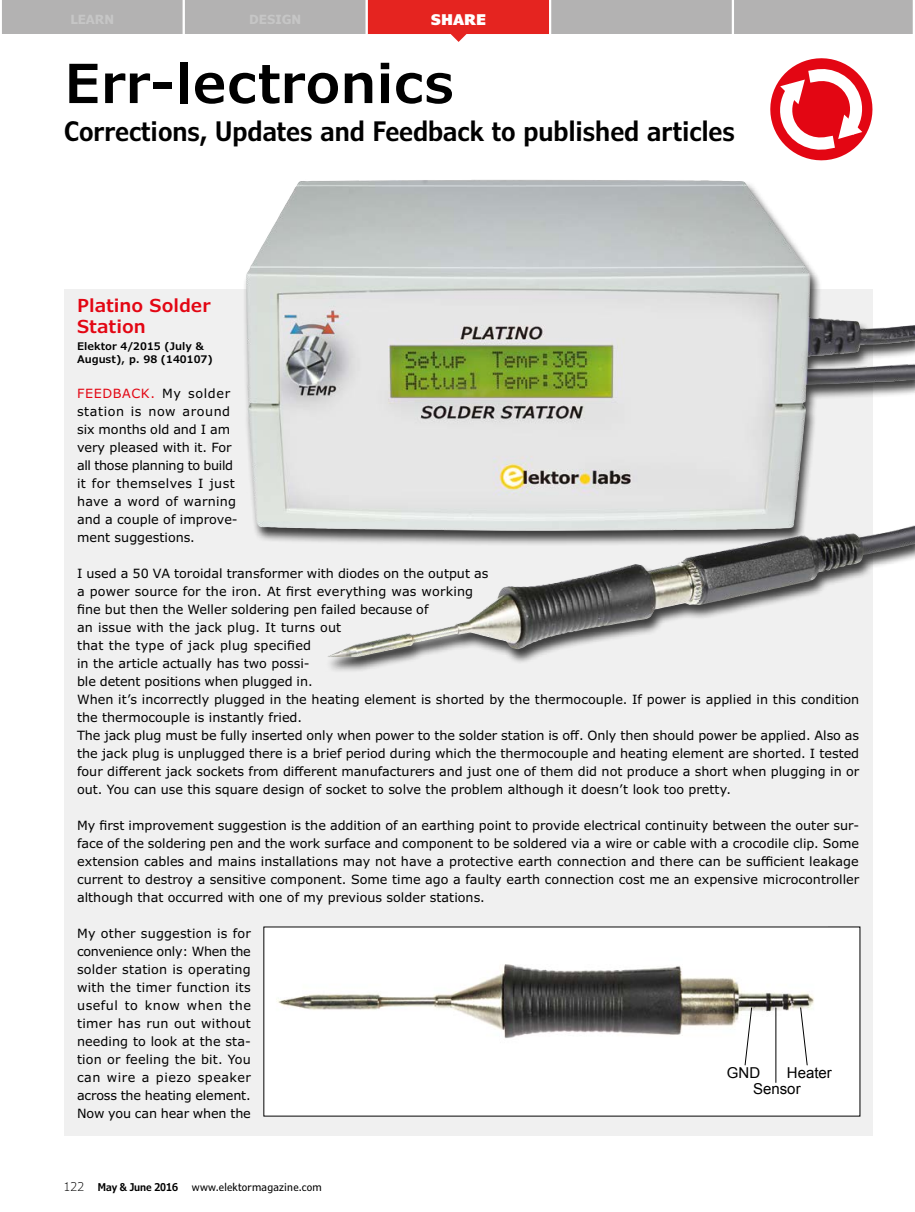
<style>
.page{position:relative;width:915px;height:1212px;background:#fff}
.page>*{position:absolute;margin:0;border:0;box-sizing:border-box;transform-origin:0 0}
.t1{font:600 54px "Verdana Pro";color:#000}
.t2{font:600 condensed 27px "Verdana Pro";color:#000}
.t3{font:700 condensed 21px "Verdana Pro";color:#fff}
.t4{font:600 18px/21.6px "Verdana Pro";color:#e30613}
.t5{font:15px "Arial";color:#000}
.t6{font:12.75px/18px "Verdana Pro";color:#000}
.t7{font:condensed 10.8px "Verdana Pro";letter-spacing:.02em;color:#000}
.t8{font:600 10.5px/12.6px "Verdana Pro";color:#000}
.s1{color:#e30613}
.s2{font-weight:300;font-stretch:normal;font-size:12.15px}
.s3{font-weight:600}
</style>
<div class="page">
<div style="left:0;top:0;width:914px;height:34px;background:#b3b2b2"></div>
<svg style="left:367px;top:0;width:182px;height:42px"></svg>
<hr style="left:0;top:0;width:2px;height:35px;background:#fff">
<hr style="left:182px;top:0;width:3px;height:35px;background:#fff">
<hr style="left:365px;top:0;width:2px;height:35px;background:#fff">
<hr style="left:549px;top:0;width:2px;height:35px;background:#fff">
<hr style="left:731px;top:0;width:2px;height:35px;background:#fff">
<hr style="left:912px;top:0;width:2px;height:35px;background:#fff">
<svg style="left:770px;top:58px;width:102px;height:102px"></svg>
<div style="left:64px;top:289px;width:808px;height:846px;background:#f0f0f0"></div>
<div style="left:242px;top:179px;width:672px;height:494px;background:#000;opacity:.75"></div>
<img style="left:246px;top:180px;width:595px;height:351px">
<div style="left:264px;top:927px;width:595px;height:189px;background:#fff"></div>
<img style="left:276px;top:964px;width:538px;height:119px">
<hr style="left:775px;top:1008px;width:1px;height:74px;background:#000">
<svg style="left:799px;top:1007px;width:8px;height:59px"></svg>
<svg style="left:744px;top:1007px;width:8px;height:59px"></svg>
<h3 class="t3" style="left:430px;top:3px;width:56px">share</h3>
<h1 class="t1" style="left:64px;top:49px;width:391px">Err-lectronics</h1>
<h2 class="t2" style="left:64px;top:113px;width:671px">Corrections, Updates and Feedback to published articles</h2>
<h3 class="t4" style="left:77px;top:294px;width:135px">Platino Solder<br>Station</h3>
<p class="t8" style="left:77px;top:340px;width:137px">Elektor 4/2015 (July &amp;<br>August), p. 98 (140107)</p>
<p class="t6" style="left:77px;top:384px;width:162px"><span class="s1">FEEDBACK.</span> My solder station is now around six months old and I am very pleased with it. For all those planning to build it for themselves I just have a word of warning and a couple of improve&shy;ment suggestions.</p>
<p class="t6" style="left:77px;top:564px;width:783px">I used a 50 VA toroidal transformer with diodes on the output as<br>a power source for the iron. At first everything was working<br>fine but then the Weller soldering pen failed because of<br>an issue with the jack plug. It turns out<br>that the type of jack plug specified<br>in the article actually has two possi-<br>ble detent positions when plugged in.<br>When it’s incorrectly plugged in the heating element is shorted by the thermocouple. If power is applied in this condition the thermocouple is instantly fried.<br>The jack plug must be fully inserted only when power to the solder station is off. Only then should power be applied. Also as the jack plug is unplugged there is a brief period during which the thermocouple and heating element are shorted. I tested four different jack sockets from different manufacturers and just one of them did not produce a short when plugging in or out. You can use this square design of socket to solve the problem although it doesn’t look too pretty.</p>
<p class="t6" style="left:77px;top:816px;width:783px;text-align:justify">My first improvement suggestion is the addition of an earthing point to provide electrical continuity between the outer sur&shy;face of the soldering pen and the work surface and component to be soldered via a wire or cable with a crocodile clip. Some extension cables and mains installations may not have a protective earth connection and there can be sufficient leakage current to destroy a sensitive component. Some time ago a faulty earth connection cost me an expensive microcontroller although that occurred with one of my previous solder stations.</p>
<p class="t6" style="left:77px;top:924px;width:175px;text-align:justify">My other suggestion is for convenience only: When the solder station is operating with the timer function its useful to know when the timer has run out without needing to look at the sta&shy;tion or feeling the bit. You can wire a piezo speaker across the heating element.<br>Now you can hear when the</p>
<p class="t5" style="left:726px;top:1062px;width:35px">GND</p>
<p class="t5" style="left:786px;top:1062px;width:47px">Heater</p>
<p class="t5" style="left:752px;top:1079px;width:49px">Sensor</p>
<p class="t7" style="left:64px;top:1180px;width:259px"><span class="s2">122</span> <span class="s3">May &amp; June 2016</span> www.elektormagazine.com</p>
</div>
